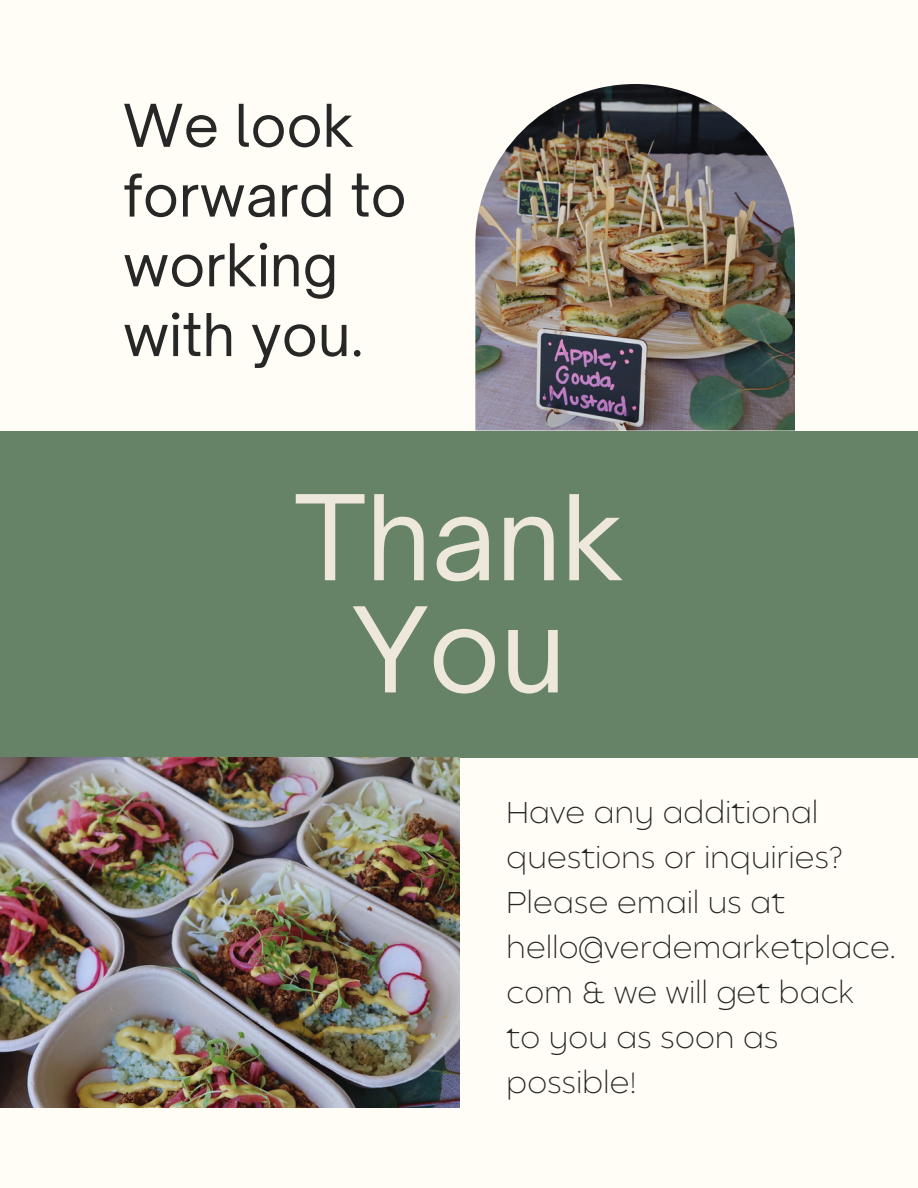
<style>
.page{position:relative;width:918px;height:1188px;background:#fffdf5}
.page>*{position:absolute;margin:0;border:0;box-sizing:border-box;transform-origin:0 0}
.t1{font:112.95px "Open Sauce One";color:#eee8dc}
.t2{font:56.4px/69.8px "Open Sauce One";color:#272727}
.t3{font:200 30px/45px "Balgin";letter-spacing:.01em;color:#272727}
</style>
<div class="page">
<div style="left:0;top:431px;width:918px;height:326px;background:#678367"></div>
<img style="left:0;top:757px;width:459px;height:350px">
<img style="left:475px;top:84px;width:320px;height:347px">
<p class="t2" style="left:123px;top:90px;width:285px">We look forward to working with you.</p>
<p class="t1" style="left:294px;top:467px;width:331px">Thank</p>
<p class="t1" style="left:352px;top:579px;width:215px">You</p>
<p class="t3" style="left:507px;top:793px;width:391px">Have any additional questions or inquiries?<br>Please email us at hello@verdemarketplace. com &amp; we will get back<br>to you as soon as possible!</p>
</div>
